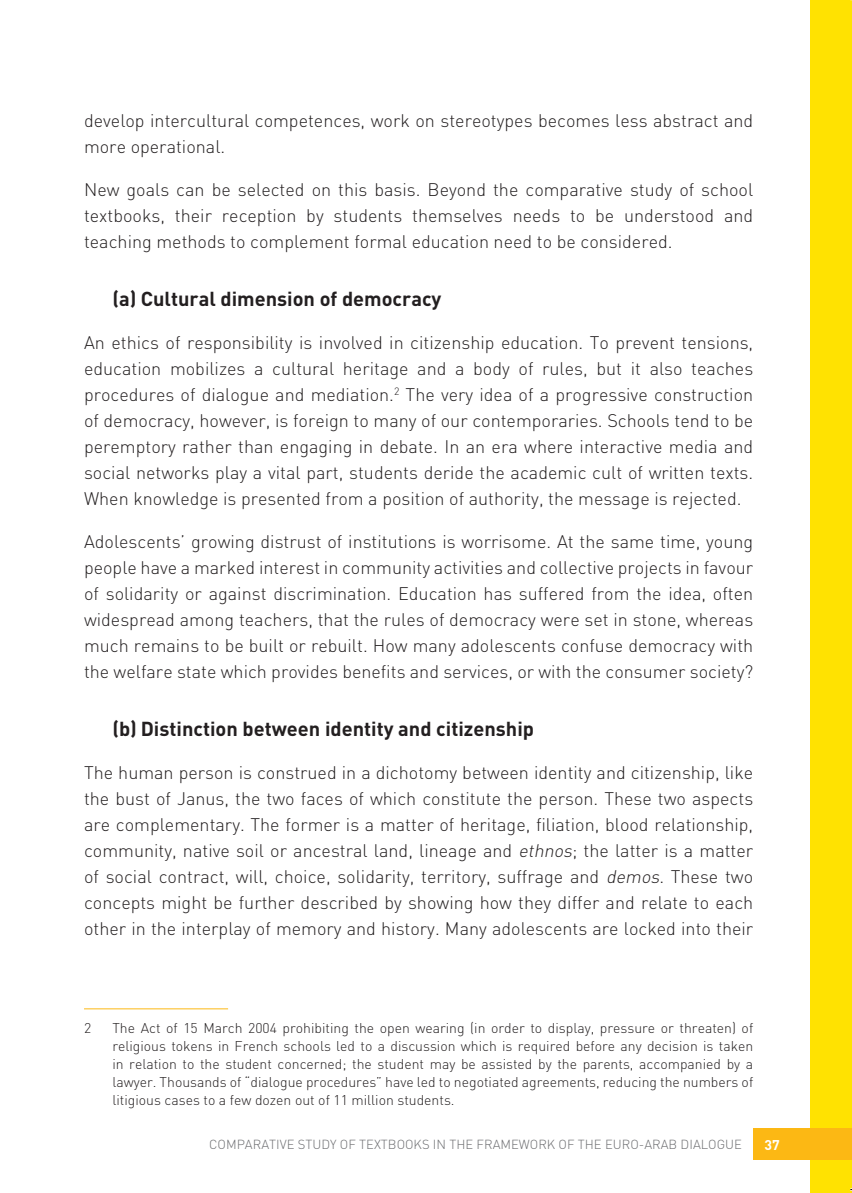
<style>
.page{position:relative;width:852px;height:1193px;background:#fff}
.page>*{position:absolute;margin:0;border:0;box-sizing:border-box;transform-origin:0 0}
.t1{font:700 20px "DIN";color:#231f20}
.t2{font:300 18px/26px "DIN";color:#231f20;text-align:justify}
.t3{font:300 14px/18px "DIN";color:#231f20;text-align:justify}
.t4{font:700 14px "DIN";color:#fff}
.t5{font:300 13px "DIN";color:#6c6d70}
.s1{font-style:italic}
</style>
<div class="page">
<div style="left:810px;top:0;width:42px;height:1193px;background:#ffe201"></div>
<div style="left:753px;top:1129px;width:99px;height:31px;background:#fcb814"></div>
<hr style="left:84px;top:1008px;width:144px;height:1px;background:#fcb814">
<p class="t2" style="left:84px;top:107px;width:670px">develop intercultural competences, work on stereotypes becomes less abstract and more operational.</p>
<p class="t2" style="left:84px;top:176px;width:670px">New goals can be selected on this basis. Beyond the comparative study of school textbooks, their reception by students themselves needs to be understood and teaching methods to complement formal education need to be considered.</p>
<p class="t1" style="left:112px;top:286px;width:331px">(a) Cultural dimension of democracy</p>
<p class="t2" style="left:84px;top:329px;width:670px">An ethics of responsibility is involved in citizenship education. To prevent tensions, education mobilizes a cultural heritage and a body of rules, but it also teaches procedures of dialogue and mediation.<sup>2</sup> The very idea of a progressive construction of democracy, however, is foreign to many of our contemporaries. Schools tend to be peremptory rather than engaging in debate. In an era where interactive media and social networks play a vital part, students deride the academic cult of written texts.<br>When knowledge is presented from a position of authority, the message is rejected.</p>
<p class="t2" style="left:84px;top:528px;width:670px">Adolescents’ growing distrust of institutions is worrisome. At the same time, young people have a marked interest in community activities and collective projects in favour of solidarity or against discrimination. Education has suffered from the idea, often widespread among teachers, that the rules of democracy were set in stone, whereas much remains to be built or rebuilt. How many adolescents confuse democracy with the welfare state which provides benefits and services, or with the consumer society?</p>
<p class="t1" style="left:112px;top:716px;width:423px">(b) Distinction between identity and citizenship</p>
<p class="t2" style="left:84px;top:759px;width:670px">The human person is construed in a dichotomy between identity and citizenship, like the bust of Janus, the two faces of which constitute the person. These two aspects are complementary. The former is a matter of heritage, filiation, blood relationship, community, native soil or ancestral land, lineage and <span class="s1">ethnos</span>; the latter is a matter of social contract, will, choice, solidarity, territory, suffrage and <span class="s1">demos</span>. These two concepts might be further described by showing how they differ and relate to each other in the interplay of memory and history. Many adolescents are locked into their</p>
<p class="t3" style="left:84px;top:1018px;width:9px">2</p>
<p class="t3" style="left:112px;top:1018px;width:642px">The Act of 15 March 2004 prohibiting the open wearing (in order to display, pressure or threaten) of religious tokens in French schools led to a discussion which is required before any decision is taken in relation to the student concerned; the student may be assisted by the parents, accompanied by a lawyer. Thousands of “dialogue procedures” have led to negotiated agreements, reducing the numbers of litigious cases to a few dozen out of 11 million students.</p>
<p class="t5" style="left:209px;top:1137px;width:534px">COMPARATIVE STUDY OF TEXTBOOKS IN THE FRAMEWORK OF THE EURO-ARAB DIALOGUE</p>
<p class="t4" style="left:764px;top:1136px;width:17px">37</p>
</div>
